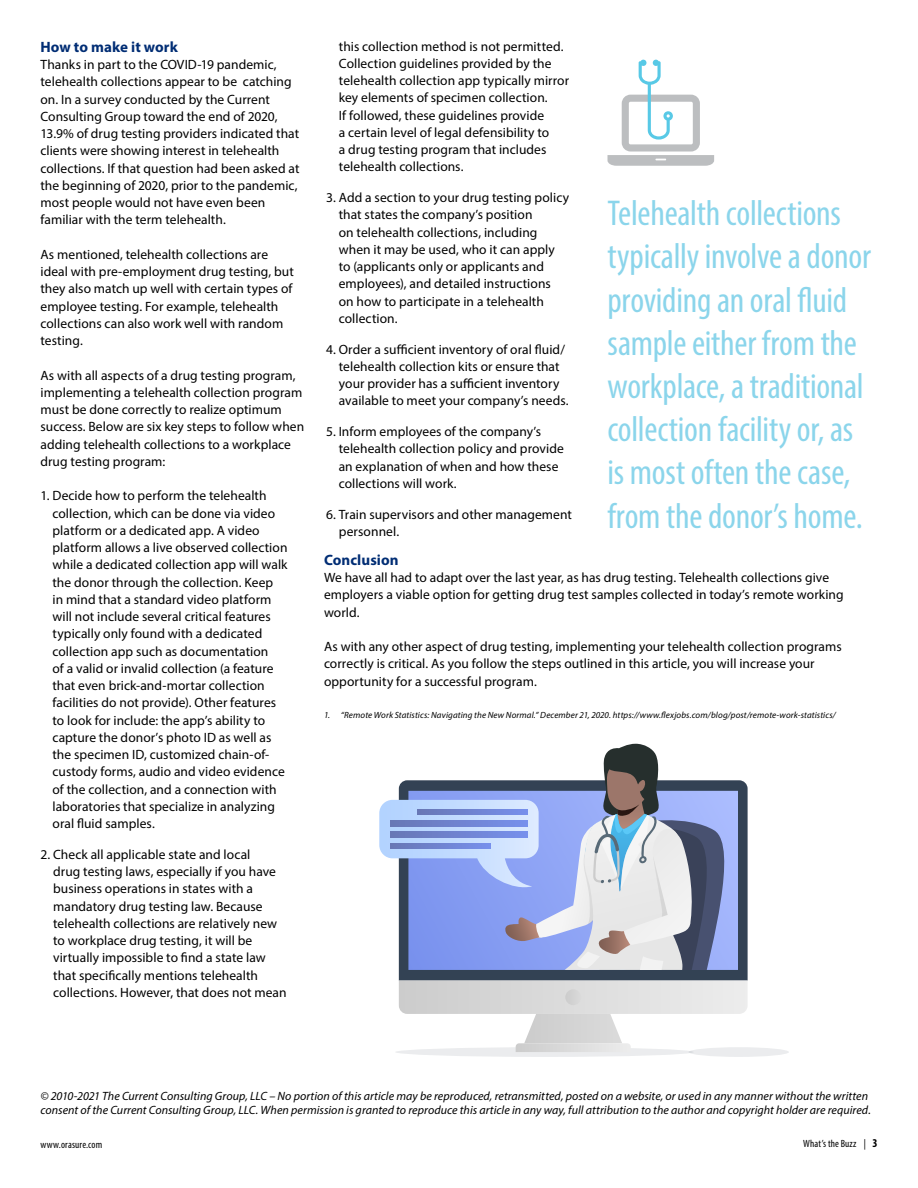
<style>
.page{position:relative;width:918px;height:1188px;background:#fff}
.page>*{position:absolute;margin:0;border:0;box-sizing:border-box;transform-origin:0 0}
.Callout{font:condensed 36px/43.2px "Myriad Pro";letter-spacing:-.01em;color:#8bd5eb}
.t1{font:700 15px "Myriad Pro";letter-spacing:.005em;color:#002d74}
.Numbered_body{font:13.5px/17.2px "Myriad Pro";letter-spacing:.005em;color:#000}
.Body{font:13.5px/17.2px "Myriad Pro";letter-spacing:.005em;color:#000}
.Disclaimer{font:italic 12px/14.4px "Myriad Pro";letter-spacing:.005em;color:#000}
.t2{font:condensed 10.5px "Myriad Pro";letter-spacing:.015em;color:#000}
.t3{font:italic 9px "Myriad Pro";letter-spacing:.015em;color:#000}
.s1{font-weight:700;font-size:12px}
</style>
<div class="page">
<div style="left:395px;top:1047px;width:299px;height:10px;background:#ebecee;border-radius:50%"></div>
<div style="left:689px;top:1047px;width:100px;height:10px;background:#ebecee;border-radius:50%"></div>
<svg style="left:399px;top:780px;width:349px;height:201px;background:#3e4c5d"></svg>
<svg style="left:399px;top:981px;width:349px;height:71px"></svg>
<svg style="left:379px;top:744px;width:359px;height:226px"></svg>
<svg style="left:418px;top:809px;width:110px;height:6px"></svg>
<svg style="left:390px;top:821px;width:138px;height:5px"></svg>
<svg style="left:390px;top:832px;width:138px;height:6px"></svg>
<svg style="left:390px;top:843px;width:101px;height:6px"></svg>
<svg style="left:608px;top:60px;width:106px;height:106px"></svg>
<p class="t1" style="left:40px;top:37px;width:139px">How to make it work</p>
<p class="Body" style="left:40px;top:56px;width:261px">Thanks in part to the COVID-19 pandemic, telehealth collections appear to be catching on. In a survey conducted by the Current Consulting Group toward the end of 2020, 13.9% of drug testing providers indicated that clients were showing interest in telehealth collections. If that question had been asked at the beginning of 2020, prior to the pandemic, most people would not have even been familiar with the term telehealth.</p>
<p class="Body" style="left:40px;top:245px;width:255px">As mentioned, telehealth collections are ideal with pre-employment drug testing, but they also match up well with certain types of employee testing. For example, telehealth collections can also work well with random testing.</p>
<p class="Body" style="left:40px;top:366px;width:265px">As with all aspects of a drug testing program, implementing a telehealth collection program must be done correctly to realize optimum success. Below are six key steps to follow when adding telehealth collections to a workplace drug testing program:</p>
<p class="Numbered_body" style="left:53px;top:487px;width:237px;text-indent:-12px">1. Decide how to perform the telehealth collection, which can be done via video platform or a dedicated app. A video platform allows a live observed collection while a dedicated collection app will walk the donor through the collection. Keep<br>in mind that a standard video platform will not include several critical features typically only found with a dedicated collection app such as documentation<br>of a valid or invalid collection (a feature that even brick-and-mortar collection facilities do not provide). Other features to look for include: the app’s ability to capture the donor’s photo ID as well as the specimen ID, customized chain-of&shy;custody forms, audio and video evidence of the collection, and a connection with laboratories that specialize in analyzing oral fluid samples.</p>
<p class="Numbered_body" style="left:53px;top:845px;width:235px;text-indent:-13px">2. Check all applicable state and local<br>drug testing laws, especially if you have business operations in states with a mandatory drug testing law. Because telehealth collections are relatively new to workplace drug testing, it will be virtually impossible to find a state law that specifically mentions telehealth collections. However, that does not mean</p>
<p class="Numbered_body" style="left:339px;top:37px;width:232px">this collection method is not permitted.<br>Collection guidelines provided by the telehealth collection app typically mirror key elements of specimen collection.<br>If followed, these guidelines provide<br>a certain level of legal defensibility to<br>a drug testing program that includes telehealth collections.</p>
<p class="Numbered_body" style="left:339px;top:189px;width:232px;text-indent:-13px">3. Add a section to your drug testing policy that states the company’s position<br>on telehealth collections, including when it may be used, who it can apply to (applicants only or applicants and employees), and detailed instructions on how to participate in a telehealth collection.</p>
<p class="Numbered_body" style="left:339px;top:340px;width:231px;text-indent:-13px">4. Order a sufficient inventory of oral fluid/ telehealth collection kits or ensure that your provider has a sufficient inventory available to meet your company’s needs.</p>
<p class="Numbered_body" style="left:339px;top:423px;width:227px;text-indent:-12px">5. Inform employees of the company’s telehealth collection policy and provide an explanation of when and how these collections will work.</p>
<p class="Numbered_body" style="left:339px;top:505px;width:235px;text-indent:-13px">6. Train supervisors and other management personnel.</p>
<p class="Callout" style="left:608px;top:191px;width:265px">Telehealth collections typically involve a donor providing an oral fluid sample either from the workplace, a traditional collection facility or, as is most often the case, from the donor’s home.</p>
<p class="t1" style="left:324px;top:550px;width:76px">Conclusion</p>
<p class="Body" style="left:324px;top:569px;width:521px">We have all had to adapt over the last year, as has drug testing. Telehealth collections give employers a viable option for getting drug test samples collected in today’s remote working world.</p>
<p class="Body" style="left:324px;top:638px;width:519px">As with any other aspect of drug testing, implementing your telehealth collection programs correctly is critical. As you follow the steps outlined in this article, you will increase your opportunity for a successful program.</p>
<p class="t3" style="left:324px;top:710px;width:513px">1. “Remote Work Statistics: Navigating the New Normal.” December 21, 2020. https://www.flexjobs.com/blog/post/remote-work-statistics/</p>
<p class="Disclaimer" style="left:40px;top:1088px;width:832px">© 2010-2021 The Current Consulting Group, LLC – No portion of this article may be reproduced, retransmitted, posted on a website, or used in any manner without the written consent of the Current Consulting Group, LLC. When permission is granted to reproduce this article in any way, full attribution to the author and copyright holder are required.</p>
<p class="t2" style="left:40px;top:1138px;width:63px">www.orasure.com</p>
<p class="t2" style="left:803px;top:1137px;width:76px">What’s the Buzz | <span class="s1">3</span></p>
</div>
